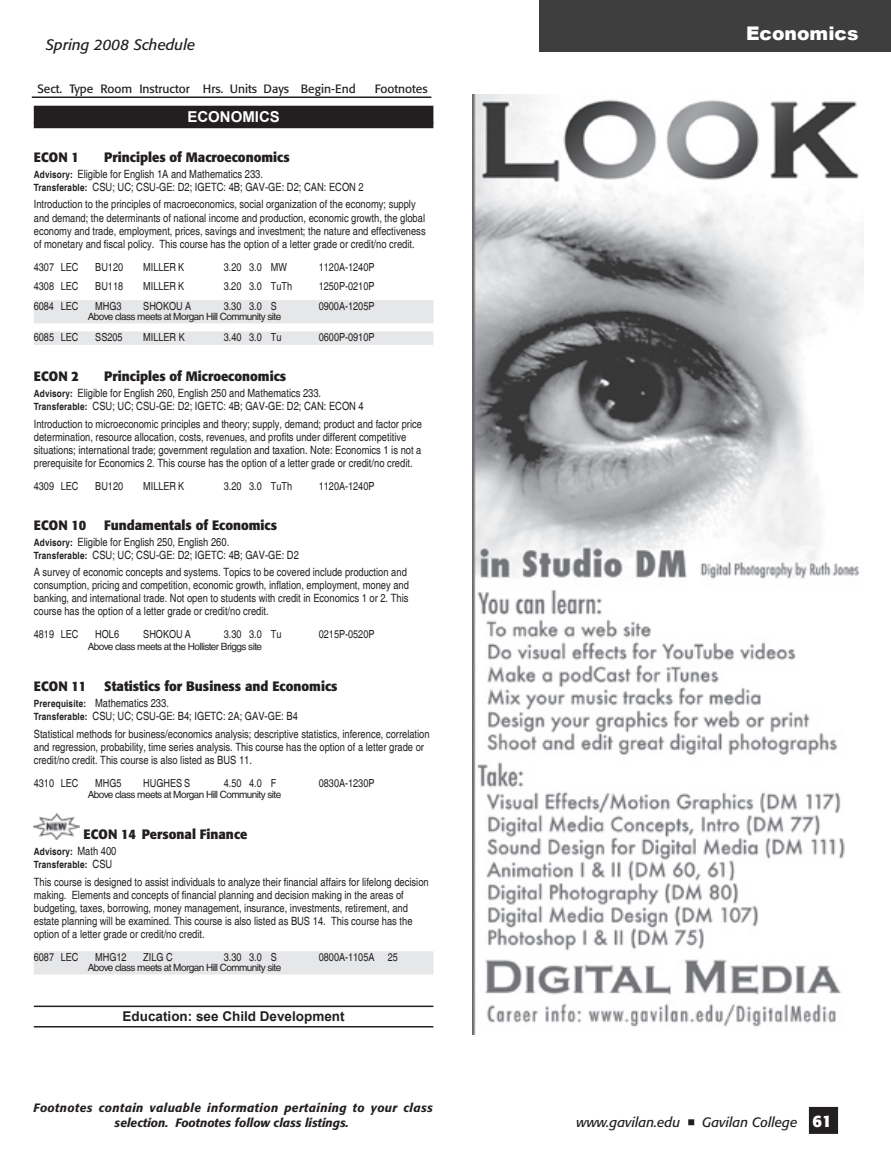
<style>
.page{position:relative;width:891px;height:1161px;background:#fff}
.page>*{position:absolute;margin:0;border:0;box-sizing:border-box;transform-origin:0 0}
.t1{font:900 18.75px "Arial";color:#fff}
.t2{font:italic 15px "Formata";color:#231f20}
.t3{font:700 15px "Arial";color:#fff}
.t4{font:700 13.5px "Formata";color:#231f20;scale:.95 1}
.t5{font:italic 13.5px "Formata";color:#231f20}
.t6{font:700 13.5px "Arial";color:#231f20}
.t7{font:italic 500 12px/15px "Formata";letter-spacing:.03em;color:#231f20;text-align:center}
.t8{font:12px "Formata";color:#231f20}
.t9{font:condensed 11.4px/13px "Helvetica";color:#231f20}
.t10{font:condensed 11.1px "Helvetica";color:#231f20}
.t11{font:10.05px "Helvetica";letter-spacing:-.055em;color:#231f20}
.t12{font:700 condensed 10.05px/13px "Helvetica";letter-spacing:.02em;color:#231f20}
.s1{font-weight:700;font-size:10.05px}
.s2{font-weight:400;font-size:11.4px}
.s3{font-weight:700;font-style:normal;font-size:16.5px;color:#fff}
</style>
<div class="page">
<div style="left:810px;top:1108px;width:27px;height:24px;background:#231f20"></div>
<div style="left:809px;top:1107px;width:29px;height:27px;border:3px solid #231f20"></div>
<svg style="left:688px;top:1119px;width:6px;height:6px"></svg>
<div style="left:539px;top:0;width:352px;height:52px;background:#3e3e3f"></div>
<hr style="left:32px;top:96px;width:399px;height:2px;background:#231f20">
<div style="left:34px;top:106px;width:399px;height:22px;background:#231f20"></div>
<div style="left:34px;top:300px;width:399px;height:11px;background:#e6e7e9"></div>
<div style="left:34px;top:311px;width:399px;height:10px;background:#e6e7e9"></div>
<hr style="left:34px;top:320px;width:399px;height:3px;background:#e6e7e9">
<div style="left:34px;top:331px;width:399px;height:11px;background:#e6e7e9"></div>
<hr style="left:34px;top:341px;width:399px;height:4px;background:#e6e7e9">
<div style="left:34px;top:951px;width:399px;height:11px;background:#e6e7e9"></div>
<div style="left:34px;top:962px;width:399px;height:10px;background:#e6e7e9"></div>
<hr style="left:34px;top:971px;width:399px;height:3px;background:#e6e7e9">
<hr style="left:34px;top:1006px;width:399px;height:1px;background:#231f20">
<hr style="left:34px;top:1026px;width:399px;height:2px;background:#231f20">
<img style="left:34px;top:814px;width:46px;height:25px">
<img style="left:472px;top:94px;width:392px;height:940px">
<h2 class="t2" style="left:46px;top:36px;width:151px">Spring 2008 Schedule</h2>
<p class="t8" style="left:37px;top:82px;width:320px">Sect. Type Room Instructor Hrs. Units Days Begin-End</p>
<p class="t8" style="left:375px;top:82px;width:54px">Footnotes</p>
<h2 class="t3" style="left:187px;top:107px;width:94px">ECONOMICS</h2>
<p class="t4" style="left:34px;top:149px;width:67px">ECON 1 P</p>
<p class="t4" style="left:113px;top:149px;width:188px">rinciples of Macroeconomics</p>
<p class="t9" style="left:34px;top:168px;width:332px"><span class="s1">Advisory:</span> Eligible for English 1A and Mathematics 233.<br><span class="s1">Transferable:</span> CSU; UC; CSU-GE: D2; IGETC: 4B; GAV-GE: D2; CAN: ECON 2</p>
<p class="t9" style="left:34px;top:198px;width:393px">Introduction to the principles of macroeconomics, social organization of the economy; supply and demand; the determinants of national income and production, economic growth, the global economy and trade, employment, prices, savings and investment; the nature and effectiveness of monetary and fiscal policy. This course has the option of a letter grade or credit/no credit.</p>
<p class="t10" style="left:34px;top:260px;width:46px">4307 LEC</p>
<p class="t10" style="left:95px;top:260px;width:29px">BU120</p>
<p class="t10" style="left:143px;top:260px;width:42px">MILLER K</p>
<p class="t10" style="left:224px;top:260px;width:65px">3.20 3.0 MW</p>
<p class="t10" style="left:319px;top:260px;width:57px">1120A-1240P</p>
<p class="t10" style="left:34px;top:280px;width:46px">4308 LEC</p>
<p class="t10" style="left:95px;top:280px;width:29px">BU118</p>
<p class="t10" style="left:143px;top:280px;width:42px">MILLER K</p>
<p class="t10" style="left:224px;top:280px;width:70px">3.20 3.0 TuTh</p>
<p class="t10" style="left:319px;top:280px;width:57px">1250P-0210P</p>
<p class="t10" style="left:34px;top:300px;width:46px">6084 LEC</p>
<p class="t10" style="left:95px;top:300px;width:28px">MHG3</p>
<p class="t10" style="left:143px;top:300px;width:50px">SHOKOU A</p>
<p class="t10" style="left:224px;top:300px;width:55px">3.30 3.0 S</p>
<p class="t10" style="left:319px;top:300px;width:57px">0900A-1205P</p>
<p class="t11" style="left:88px;top:311px;width:195px">Above class meets at Morgan Hill Community site</p>
<p class="t10" style="left:34px;top:331px;width:46px">6085 LEC</p>
<p class="t10" style="left:95px;top:331px;width:29px">SS205</p>
<p class="t10" style="left:143px;top:331px;width:43px">MILLER K</p>
<p class="t10" style="left:224px;top:331px;width:59px">3.40 3.0 Tu</p>
<p class="t10" style="left:319px;top:331px;width:57px">0600P-0910P</p>
<p class="t4" style="left:34px;top:368px;width:67px">ECON 2 P</p>
<p class="t4" style="left:113px;top:368px;width:184px">rinciples of Microeconomics</p>
<p class="t9" style="left:34px;top:387px;width:332px"><span class="s1">Advisory:</span> Eligible for English 260, English 250 and Mathematics 233.<br><span class="s1">Transferable:</span> CSU; UC; CSU-GE: D2; IGETC: 4B; GAV-GE: D2; CAN: ECON 4</p>
<p class="t9" style="left:34px;top:417px;width:390px">Introduction to microeconomic principles and theory; supply, demand; product and factor price determination, resource allocation, costs, revenues, and profits under different competitive situations; international trade; government regulation and taxation. Note: Economics 1 is not a prerequisite for Economics 2. This course has the option of a letter grade or credit/no credit.</p>
<p class="t10" style="left:34px;top:479px;width:46px">4309 LEC</p>
<p class="t10" style="left:95px;top:479px;width:29px">BU120</p>
<p class="t10" style="left:143px;top:479px;width:42px">MILLER K</p>
<p class="t10" style="left:224px;top:479px;width:70px">3.20 3.0 TuTh</p>
<p class="t10" style="left:319px;top:479px;width:57px">1120A-1240P</p>
<p class="t4" style="left:34px;top:516px;width:57px">ECON 10</p>
<p class="t4" style="left:104px;top:516px;width:183px">Fundamentals of Economics</p>
<p class="t9" style="left:34px;top:535px;width:267px"><span class="s1">Advisory:</span> Eligible for English 250, English 260.<br><span class="s1">Transferable:</span> CSU; UC; CSU-GE: D2; IGETC: 4B; GAV-GE: D2</p>
<p class="t9" style="left:34px;top:566px;width:377px">A survey of economic concepts and systems. Topics to be covered include production and consumption, pricing and competition, economic growth, inflation, employment, money and banking, and international trade. Not open to students with credit in Economics 1 or 2. This course has the option of a letter grade or credit/no credit.</p>
<p class="t10" style="left:34px;top:628px;width:46px">4819 LEC</p>
<p class="t10" style="left:95px;top:628px;width:25px">HOL6</p>
<p class="t10" style="left:143px;top:628px;width:49px">SHOKOU A</p>
<p class="t10" style="left:224px;top:628px;width:59px">3.30 3.0 Tu</p>
<p class="t10" style="left:319px;top:628px;width:57px">0215P-0520P</p>
<p class="t11" style="left:88px;top:641px;width:176px">Above class meets at the Hollister Briggs site</p>
<p class="t4" style="left:34px;top:678px;width:57px">ECON 11</p>
<p class="t4" style="left:104px;top:678px;width:247px">Statistics for Business and Economics</p>
<p class="t9" style="left:34px;top:697px;width:266px"><span class="s1">Prerequisite:</span> Mathematics 233.<br><span class="s1">Transferable:</span> CSU; UC; CSU-GE: B4; IGETC: 2A; GAV-GE: B4</p>
<p class="t9" style="left:34px;top:727px;width:397px">Statistical methods for business/economics analysis; descriptive statistics, inference, correlation and regression, probability, time series analysis. This course has the option of a letter grade or credit/no credit. This course is also listed as BUS 11.</p>
<p class="t10" style="left:34px;top:776px;width:46px">4310 LEC</p>
<p class="t10" style="left:95px;top:776px;width:28px">MHG5</p>
<p class="t10" style="left:143px;top:776px;width:48px">HUGHES S</p>
<p class="t10" style="left:224px;top:776px;width:54px">4.50 4.0 F</p>
<p class="t10" style="left:319px;top:776px;width:57px">0830A-1230P</p>
<p class="t11" style="left:88px;top:789px;width:195px">Above class meets at Morgan Hill Community site</p>
<p class="t4" style="left:84px;top:826px;width:174px">ECON 14 Personal Finance</p>
<p class="t12" style="left:34px;top:845px;width:84px">Advisory: <span class="s2">Math 400<br></span>Transferable: <span class="s2">CSU</span></p>
<p class="t9" style="left:34px;top:875px;width:396px">This course is designed to assist individuals to analyze their financial affairs for lifelong decision making. Elements and concepts of financial planning and decision making in the areas of budgeting, taxes, borrowing, money management, insurance, investments, retirement, and estate planning will be examined. This course is also listed as BUS 14. This course has the option of a letter grade or credit/no credit.</p>
<p class="t10" style="left:34px;top:951px;width:46px">6087 LEC</p>
<p class="t10" style="left:95px;top:951px;width:33px">MHG12</p>
<p class="t10" style="left:143px;top:951px;width:31px">ZILG C</p>
<p class="t10" style="left:224px;top:951px;width:55px">3.30 3.0 S</p>
<p class="t10" style="left:319px;top:951px;width:81px">0800A-1105A 25</p>
<p class="t11" style="left:88px;top:962px;width:195px">Above class meets at Morgan Hill Community site</p>
<p class="t6" style="left:123px;top:1008px;width:224px">Education: see Child Development</p>
<p class="t7" style="left:34px;top:1101px;width:401px">Footnotes contain valuable information pertaining to your class selection. Footnotes follow class listings.</p>
<h1 class="t1" style="left:746px;top:20px;width:114px">Economics</h1>
<p class="t5" style="left:577px;top:1114px;width:105px">www.gavilan.edu</p>
<p class="t5" style="left:702px;top:1114px;width:131px">Gavilan College <span class="s3">61</span></p>
</div>
